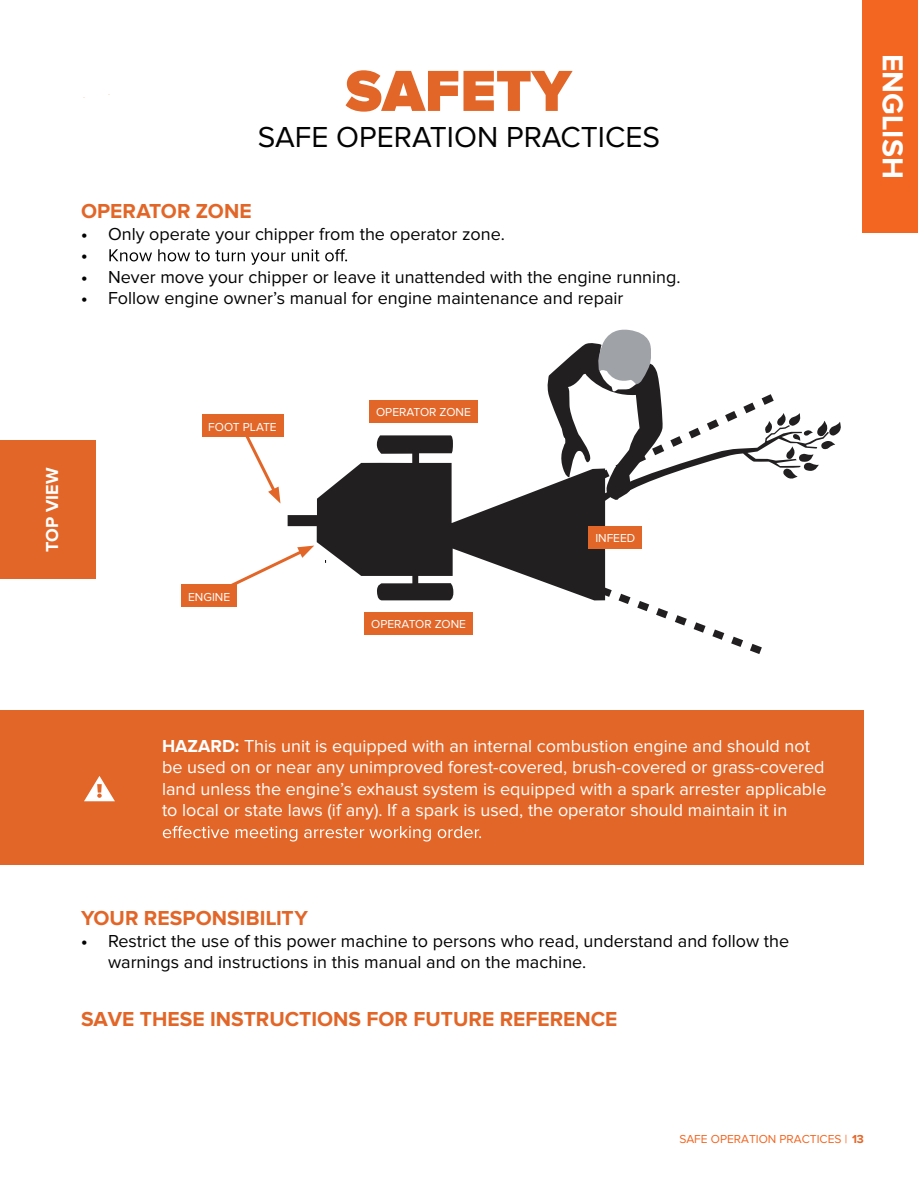
<style>
.page{position:relative;width:918px;height:1188px;background:#fff}
.page>*{position:absolute;margin:0;border:0;box-sizing:border-box;transform-origin:0 0}
.t1{font:900 60px "Proxima Nova";color:#e26628}
.t2{font:30px "Proxima Nova";color:#030303}
.t3{font:700 30px "Proxima Nova";color:#fff}
.t4{font:700 21px "Proxima Nova";color:#e26628}
.t5{font:18px/21.6px "Proxima Nova";color:#030303}
.t6{font:18px/21.6px "Proxima Nova";color:#fff}
.t7{font:700 18px "Proxima Nova";letter-spacing:.005em;color:#fff}
.t8{font:12px "Proxima Nova";color:#fff}
.t9{font:12px "Proxima Nova";color:#f36621}
.s1{font-weight:700}
.s2{font-weight:700;color:#e26628}
</style>
<div class="page">
<div style="left:863px;top:0;width:55px;height:233px;background:#f36621"></div>
<div style="left:0;top:441px;width:95px;height:138px;background:#e26628"></div>
<svg style="left:109px;top:249px;width:238px;height:16px"></svg>
<svg style="left:288px;top:435px;width:317px;height:165px;fill:#221f21"></svg>
<svg style="left:546px;top:329px;width:295px;height:177px"></svg>
<svg style="left:592px;top:581px;width:170px;height:73px"></svg>
<div style="left:0;top:710px;width:864px;height:155px;background:#e26628"></div>
<svg style="left:163px;top:826px;width:318px;height:16px"></svg>
<svg style="left:84px;top:776px;width:31px;height:25px"></svg>
<svg style="left:245px;top:437px;width:36px;height:67px"></svg>
<svg style="left:231px;top:546px;width:83px;height:54px"></svg>
<div style="left:202px;top:414px;width:82px;height:23px;background:#e26628"></div>
<div style="left:369px;top:400px;width:109px;height:23px;background:#e26628"></div>
<div style="left:364px;top:612px;width:109px;height:23px;background:#e26628"></div>
<div style="left:589px;top:526px;width:53px;height:23px;background:#e26628"></div>
<div style="left:181px;top:584px;width:56px;height:23px;background:#e26628"></div>
<h1 class="t1" style="left:345px;top:64px;width:228px">SAFETY</h1>
<h2 class="t2" style="left:258px;top:120px;width:404px">SAFE OPERATION PRACTICES</h2>
<p class="t4" style="left:81px;top:201px;width:172px">OPERATOR ZONE</p>
<p class="t5" style="left:81px;top:223px;width:425px"><span class="s1">•</span> Only operate your chipper from the operator zone. <span class="s1">•</span></p>
<p class="t5" style="left:81px;top:266px;width:601px"><span class="s1">•</span> Never move your chipper or leave it unattended with the engine running.</p>
<p class="t5" style="left:81px;top:288px;width:544px"><span class="s1">•</span> Follow engine owner’s manual for engine maintenance and repair</p>
<p class="t7" style="left:44px;top:552px;width:86px;rotate:-90deg">TOP VIEW</p>
<p class="t8" style="left:208px;top:420px;width:70px">FOOT PLATE</p>
<p class="t8" style="left:188px;top:590px;width:44px">ENGINE</p>
<p class="t8" style="left:376px;top:405px;width:96px">OPERATOR ZONE</p>
<p class="t8" style="left:371px;top:617px;width:96px">OPERATOR ZONE</p>
<p class="t8" style="left:595px;top:531px;width:42px">INFEED</p>
<h2 class="t3" style="left:906px;top:54px;width:126px;rotate:90deg">ENGLISH</h2>
<p class="t6" style="left:162px;top:735px;width:666px"><span class="s1">HAZARD:</span> This unit is equipped with an internal combustion engine and should not be used on or near any unimproved forest-covered, brush-covered or grass-covered land unless the engine’s exhaust system is equipped with a spark arrester applicable to local or state laws (if any). If a spark is used, the operator should maintain it in</p>
<p class="t4" style="left:81px;top:908px;width:228px">YOUR RESPONSIBILITY</p>
<p class="t5" style="left:108px;top:930px;width:683px;text-indent:-27px"><span class="s1">•</span> Restrict the use of this power machine to persons who read, understand and follow the warnings and instructions in this manual and on the machine.</p>
<p class="t4" style="left:81px;top:1010px;width:538px">SAVE THESE INSTRUCTIONS FOR FUTURE REFERENCE</p>
<p class="t9" style="left:679px;top:1133px;width:186px">SAFE OPERATION PRACTICES | <span class="s2">13</span></p>
</div>
